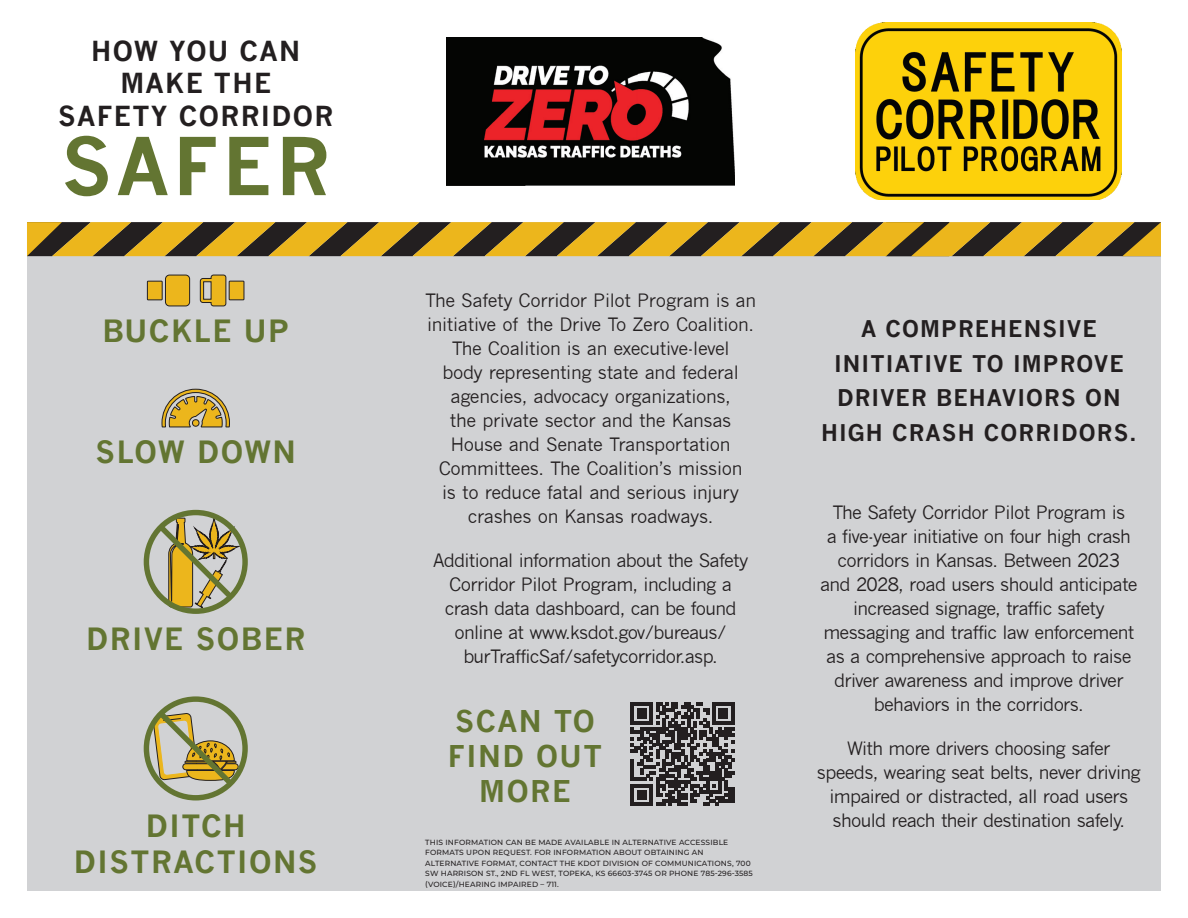
<style>
.page{position:relative;width:1188px;height:918px;background:#fff}
.page>*{position:absolute;margin:0;border:0;box-sizing:border-box;transform-origin:0 0}
.t1{font:700 78px "News Gothic";letter-spacing:.05em;color:#637532}
.t2{font:700 30px/36px "News Gothic";letter-spacing:.05em;color:#637532;text-align:center}
.t3{font:700 29.25px/35.2px "News Gothic";letter-spacing:.05em;color:#637532;text-align:center}
.t4{font:700 27px/32.4px "News Gothic";letter-spacing:.05em;color:#231f20;text-align:center}
.t5{font:700 22.5px/34.5px "News Gothic";letter-spacing:.05em;color:#231f20;text-align:center}
.t6{font:18px/24px "News Gothic";letter-spacing:-.04em;color:#231f20;text-align:center}
.t7{font:18px/24px "News Gothic";letter-spacing:-.02em;color:#231f20;text-align:center}
.t8{font:500 7.5px/10.5px "Montserrat";letter-spacing:.02em;color:#231f20}
</style>
<div class="page">
<div style="left:27px;top:222px;width:1134px;height:669px;background:#d1d2d4"></div>
<svg style="left:147px;top:274px;width:98px;height:33px"></svg>
<svg style="left:161px;top:388px;width:69px;height:40px"></svg>
<div style="left:144px;top:510px;width:104px;height:104px;border:5px solid #637532;border-radius:50%"></div>
<svg style="left:154px;top:513px;width:90px;height:96px"></svg>
<div style="left:144px;top:696px;width:104px;height:105px;border:5px solid #637532;border-radius:50%"></div>
<svg style="left:153px;top:707px;width:86px;height:83px"></svg>
<img style="left:856px;top:22px;width:266px;height:178px">
<img style="left:446px;top:37px;width:289px;height:148px">
<svg style="left:631px;top:703px;width:103px;height:103px"></svg>
<svg style="left:27px;top:222px;width:1134px;height:34px;background:#96761f"></svg>
<h3 class="t4" style="left:58px;top:34px;width:277px">HOW YOU CAN<br>MAKE THE<br>SAFETY CORRIDOR</h3>
<h1 class="t1" style="left:61px;top:119px;width:271px">SAFER</h1>
<h2 class="t2" style="left:102px;top:313px;width:188px">BUCKLE UP</h2>
<h2 class="t2" style="left:96px;top:434px;width:202px">SLOW DOWN</h2>
<h2 class="t2" style="left:86px;top:620px;width:221px">DRIVE SOBER</h2>
<h2 class="t2" style="left:74px;top:807px;width:245px">DITCH<br>DISTRACTIONS</h2>
<p class="t7" style="left:425px;top:288px;width:332px">The Safety Corridor Pilot Program is an initiative of the Drive To Zero Coalition.<br>The Coalition is an executive-level<br>body representing state and federal agencies, advocacy organizations,<br>the private sector and the Kansas House and Senate Transportation Committees. The Coalition’s mission<br>is to reduce fatal and serious injury crashes on Kansas roadways.</p>
<p class="t6" style="left:433px;top:548px;width:317px">Additional information about the Safety Corridor Pilot Program, including a crash data dashboard, can be found online at www.ksdot.gov/bureaus/ burTrafficSaf/safetycorridor.asp.</p>
<h3 class="t3" style="left:448px;top:703px;width:156px">SCAN TO<br>FIND OUT<br>MORE</h3>
<p class="t8" style="left:425px;top:836px;width:329px">THIS INFORMATION CAN BE MADE AVAILABLE IN ALTERNATIVE ACCESSIBLE FORMATS UPON REQUEST. FOR INFORMATION ABOUT OBTAINING AN ALTERNATIVE FORMAT, CONTACT THE KDOT DIVISION OF COMMUNICATIONS, 700<br>SW HARRISON ST., 2ND FL WEST, TOPEKA, KS 66603-3745 OR PHONE 785-296-3585 (VOICE)/HEARING IMPAIRED – 711.</p>
<p class="t5" style="left:821px;top:311px;width:317px">A COMPREHENSIVE<br>INITIATIVE TO IMPROVE<br>DRIVER BEHAVIORS ON<br>HIGH CRASH CORRIDORS.</p>
<p class="t6" style="left:820px;top:500px;width:319px">The Safety Corridor Pilot Program is<br>a five-year initiative on four high crash corridors in Kansas. Between 2023 and 2028, road users should anticipate increased signage, traffic safety messaging and traffic law enforcement as a comprehensive approach to raise driver awareness and improve driver behaviors in the corridors.</p>
<p class="t6" style="left:817px;top:736px;width:325px">With more drivers choosing safer speeds, wearing seat belts, never driving impaired or distracted, all road users should reach their destination safely.</p>
</div>
